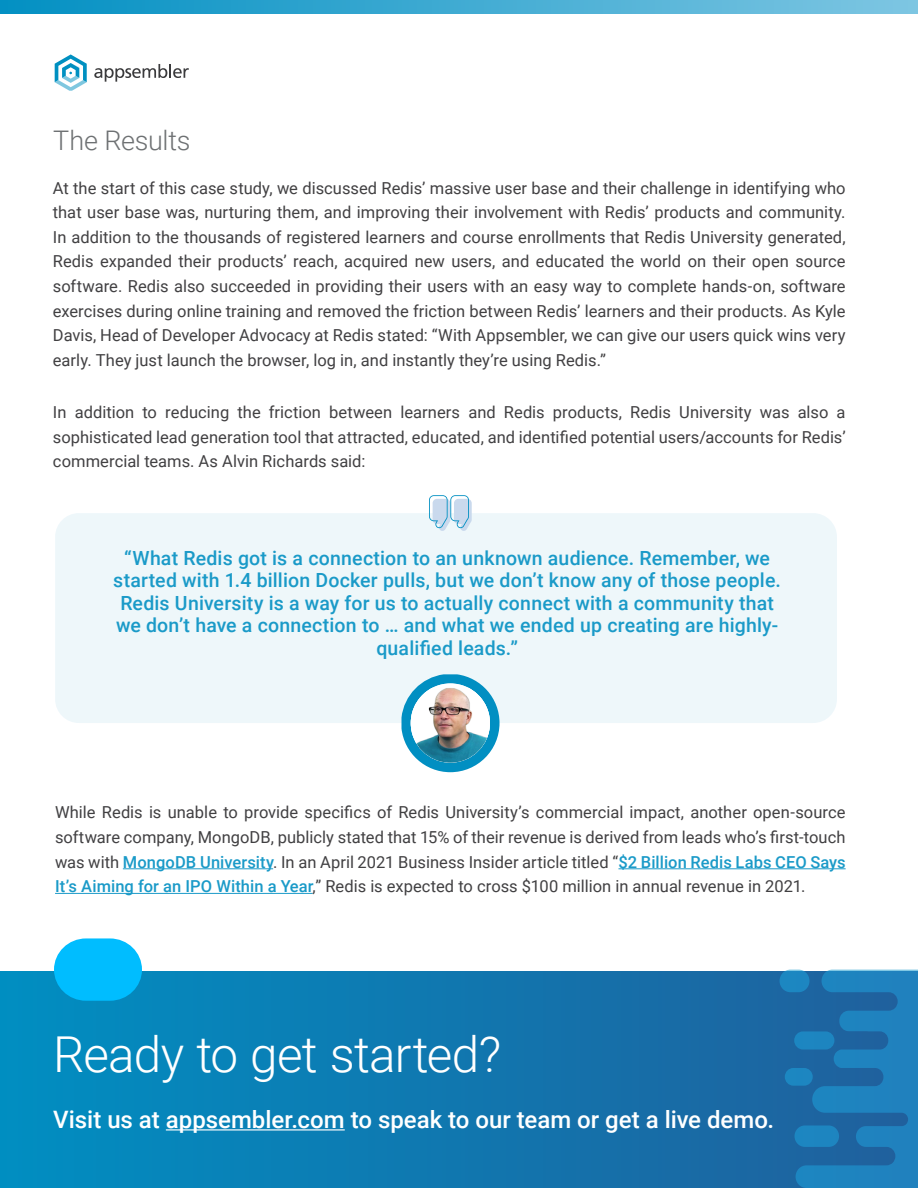
<style>
.page{position:relative;width:918px;height:1188px;background:#fff}
.page>*{position:absolute;margin:0;border:0;box-sizing:border-box;transform-origin:0 0}
.t1{font:300 49.5px "Roboto";letter-spacing:-.015em;color:#fff}
.t2{font:300 27px "Roboto";letter-spacing:-.01em;color:#6e7173}
.t3{font:500 24px "Roboto";color:#fff}
.t4{font:500 19.5px/22.5px "Roboto";letter-spacing:.01em;color:#1a9ac8;text-align:center}
.t5{font:16.5px/24.6px "Roboto";color:#414042;text-align:justify}
.s1{font-weight:500;color:#1a9ac8}
</style>
<div class="page">
<svg style="left:94px;top:64px;width:95px;height:18px"></svg>
<svg style="left:55px;top:54px;width:32px;height:37px"></svg>
<svg style="left:0;top:0;width:918px;height:13px;background:#40abd2"></svg>
<div style="left:55px;top:513px;width:782px;height:210px;background:#eef7fa;border-radius:24px"></div>
<svg style="left:429px;top:495px;width:43px;height:36px"></svg>
<hr style="left:123px;top:868px;width:150px;height:1px;background:#1a9ac8">
<hr style="left:618px;top:868px;width:228px;height:1px;background:#1a9ac8">
<hr style="left:55px;top:893px;width:258px;height:1px;background:#1a9ac8">
<svg style="left:0;top:971px;width:796px;height:217px;background:#0e79b1"></svg>
<svg style="left:794px;top:1031px;width:40px;height:19px"></svg>
<div style="left:785px;top:1068px;width:28px;height:18px;background:#1c87c1;border-radius:9px"></div>
<div style="left:780px;top:970px;width:29px;height:22px;background:#1c87c1;border-radius:11px"></div>
<div style="left:795px;top:1125px;width:44px;height:22px;background:#1c87c1;border-radius:11px"></div>
<svg style="left:796px;top:970px;width:122px;height:218px;background:#1e76b2"></svg>
<hr style="left:166px;top:1129px;width:179px;height:2px;background:#fff">
<svg style="left:54px;top:938px;width:88px;height:63px;background:#15bef9"></svg>
<svg style="left:401px;top:674px;width:99px;height:98px"></svg>
<img style="left:411px;top:683px;width:79px;height:80px;border-radius:50%">
<img style="left:411px;top:688px;width:21px;height:32px">
<h2 class="t2" style="left:53px;top:121px;width:139px">The Results</h2>
<p class="t5" style="left:53px;top:175px;width:794px">At the start of this case study, we discussed Redis’ massive user base and their challenge in identifying who that user base was, nurturing them, and improving their involvement with Redis’ products and community.<br>In addition to the thousands of registered learners and course enrollments that Redis University generated, Redis expanded their products’ reach, acquired new users, and educated the world on their open source software. Redis also succeeded in providing their users with an easy way to complete hands-on, software exercises during online training and removed the friction between Redis’ learners and their products. As Kyle Davis, Head of Developer Advocacy at Redis stated: “With Appsembler, we can give our users quick wins very early. They just launch the browser, log in, and instantly they’re using Redis.”</p>
<p class="t5" style="left:53px;top:399px;width:794px">In addition to reducing the friction between learners and Redis products, Redis University was also a sophisticated lead generation tool that attracted, educated, and identified potential users/accounts for Redis’ commercial teams. As Alvin Richards said:</p>
<p class="t4" style="left:113px;top:546px;width:669px">“What Redis got is a connection to an unknown audience. Remember, we started with 1.4 billion Docker pulls, but we don’t know any of those people.<br>Redis University is a way for us to actually connect with a community that we don’t have a connection to … and what we ended up creating are highly&shy;qualified leads.”</p>
<p class="t5" style="left:55px;top:800px;width:792px">While Redis is unable to provide specifics of Redis University’s commercial impact, another open-source software company, MongoDB, publicly stated that 15% of their revenue is derived from leads who’s first-touch was with <span class="s1">MongoDB University</span>. In an April 2021 Business Insider article titled “<span class="s1">$2 Billion Redis Labs CEO Says It’s Aiming for an IPO Within a Year</span>,” Redis is expected to cross $100 million in annual revenue in 2021.</p>
<h1 class="t1" style="left:53px;top:1020px;width:449px">Ready to get started?</h1>
<h3 class="t3" style="left:53px;top:1103px;width:722px">Visit us at appsembler.com to speak to our team or get a live demo.</h3>
</div>
